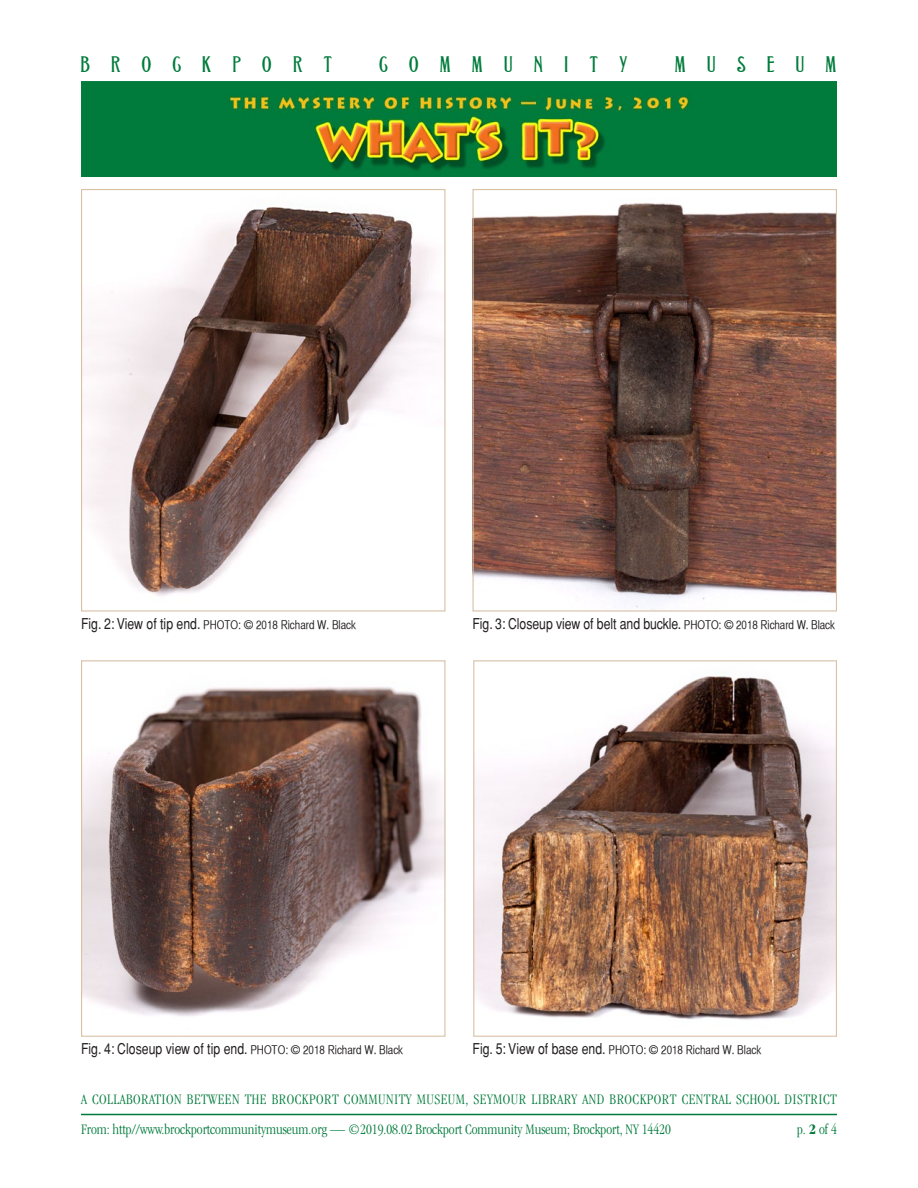
<style>
.page{position:relative;width:918px;height:1188px;background:#fff}
.page>*{position:absolute;margin:0;border:0;box-sizing:border-box;transform-origin:0 0}
.t1{font:24px "Grant Antique Normal";letter-spacing:.86em;color:#007b3b}
.t2{font:condensed 15px "Helvetica";letter-spacing:-.005em;color:#231f20}
.t3{font:300 condensed 15px "Garamond";letter-spacing:.03em;color:#007b3b}
.t4{font:300 condensed 15px "Garamond";color:#007b3b}
.t5{font:12px "Helvetica CY Plain";color:#231f20}
.s1{font-family:"Helvetica";font-stretch:condensed;font-size:15px}
.s2{font-family:"Helvetica CY Plain";font-stretch:normal;font-size:12px}
.s3{font-weight:700}
</style>
<div class="page">
<hr style="left:81px;top:1114px;width:756px;height:1px;background:#007b3b">
<img style="left:81px;top:82px;width:756px;height:95px">
<img style="left:83px;top:687px;width:361px;height:330px">
<div style="left:81px;top:660px;width:365px;height:377px;border:1px solid #d9c0a7"></div>
<img style="left:475px;top:676px;width:360px;height:344px">
<div style="left:473px;top:660px;width:364px;height:377px;border:1px solid #d9c0a7"></div>
<img style="left:474px;top:202px;width:361px;height:408px">
<div style="left:472px;top:189px;width:365px;height:423px;border:1px solid #d9c0a7"></div>
<img style="left:83px;top:207px;width:351px;height:389px">
<div style="left:81px;top:189px;width:365px;height:423px;border:1px solid #d9c0a7"></div>
<h1 class="t1" style="left:81px;top:52px;width:253px">BROCKPORT</h1>
<h1 class="t1" style="left:379px;top:52px;width:250px">COMMUNITY</h1>
<h1 class="t1" style="left:675px;top:52px;width:163px">MUSEUM</h1>
<p class="t5" style="left:81px;top:618px;width:277px"><span class="s1">Fig. 2: View of tip end.</span> PHOTO: © 2018 Richard W. Black</p>
<p class="t2" style="left:472px;top:615px;width:364px">Fig. 3: Closeup view of belt and buckle. <span class="s2">PHOTO: © 2018 Richard W. Black</span></p>
<p class="t2" style="left:81px;top:1040px;width:324px">Fig. 4: Closeup view of tip end. <span class="s2">PHOTO: © 2018 Richard W. Black</span></p>
<p class="t5" style="left:472px;top:1043px;width:290px"><span class="s1">Fig. 5: View of base end.</span> PHOTO: © 2018 Richard W. Black</p>
<p class="t3" style="left:81px;top:1091px;width:757px">A COLLABORATION BETWEEN THE BROCKPORT COMMUNITY MUSEUM, SEYMOUR LIBRARY AND BROCKPORT CENTRAL SCHOOL DISTRICT</p>
<p class="t4" style="left:81px;top:1121px;width:591px">From: http//www.brockportcommunitymuseum.org — ©2019.08.02 Brockport Community Museum; Brockport, NY 14420</p>
<p class="t3" style="left:797px;top:1121px;width:41px">p. <span class="s3">2</span> of 4</p>
</div>
